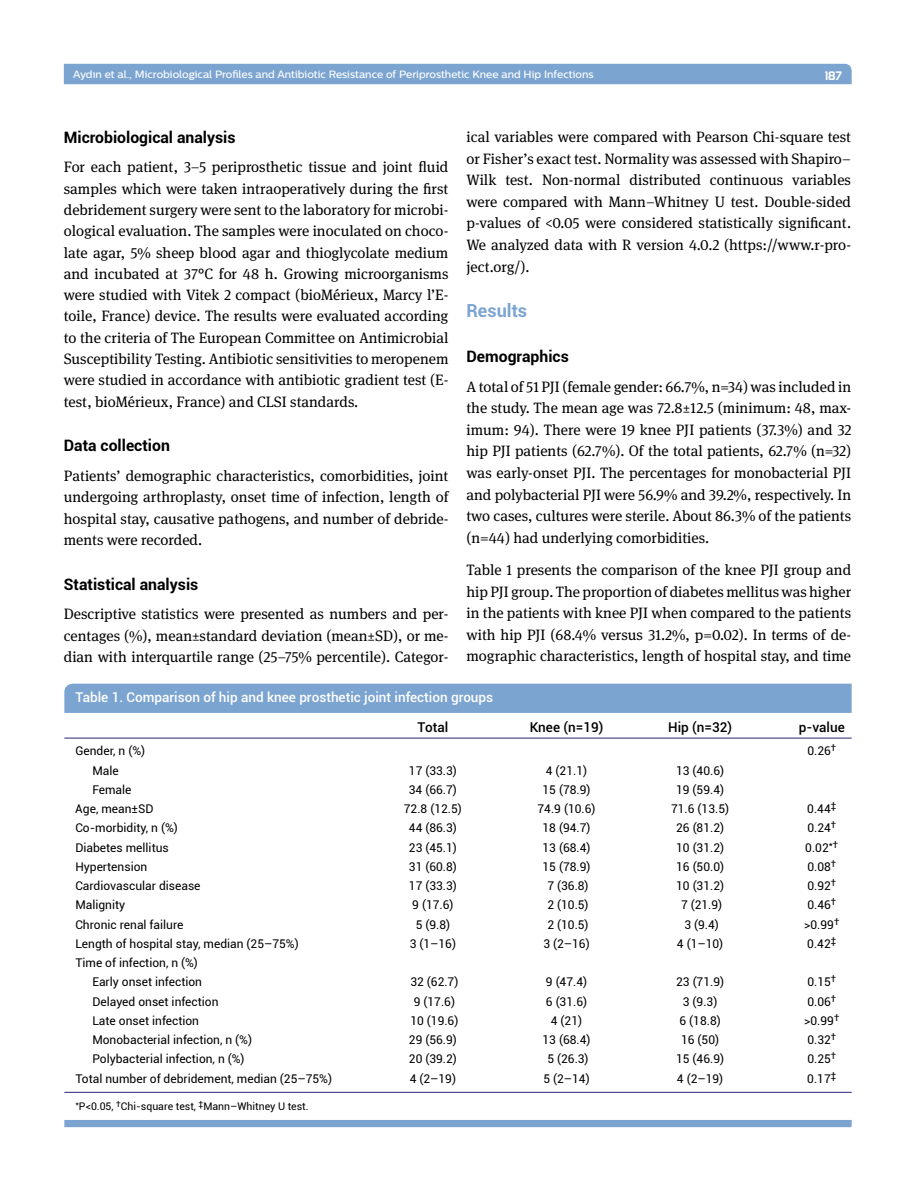
<style>
.page{position:relative;width:915px;height:1191px;background:#fff}
.page>*{position:absolute;margin:0;border:0;box-sizing:border-box;transform-origin:0 0}
.t1{font:700 18px "Roboto";color:#7ca4d1}
.t2{font:700 15.75px "Roboto";color:#000}
.t3{font:15px/21.6px "DG Meta Serif Science";color:#000;text-align:justify}
.t4{font:500 13.5px "Roboto";color:#fff}
.t5{font:500 13.5px "Roboto";color:#000}
.t6{font:12px/19.2px "Roboto";color:#000}
.t7{font:12px "Prototype";color:#fff}
.t8{font:500 10.5px "Centrale Sans";color:#fff}
.t9{font:10.5px "Roboto";color:#000}
</style>
<div class="page">
<div style="left:64px;top:64px;width:787px;height:20px;background:#7ca4d1"></div>
<div style="left:64px;top:683px;width:787px;height:30px;background:#7ca4d1"></div>
<div style="left:64px;top:1120px;width:787px;height:7px;background:#7ca4d1"></div>
<hr style="left:64px;top:738px;width:787px;height:1px;background:#2a2278">
<hr style="left:64px;top:1092px;width:787px;height:1px;background:#2a2278">
<p class="t8" style="left:73px;top:68px;width:522px">Aydın et al., Microbiological Profiles and Antibiotic Resistance of Periprosthetic Knee and Hip Infections</p>
<p class="t7" style="left:825px;top:68px;width:18px">187</p>
<p class="t2" style="left:64px;top:126px;width:173px">Microbiological analysis</p>
<p class="t3" style="left:64px;top:156px;width:386px">For each patient, 3–5 periprosthetic tissue and joint fluid samples which were taken intraoperatively during the first debridement surgery were sent to the laboratory for microbi&shy;ological evaluation. The samples were inoculated on choco&shy;late agar, 5% sheep blood agar and thioglycolate medium and incubated at 37°C for 48 h. Growing microorganisms were studied with Vitek 2 compact (bioMérieux, Marcy l’E&shy;toile, France) device. The results were evaluated according to the criteria of The European Committee on Antimicrobial Susceptibility Testing. Antibiotic sensitivities to meropenem were studied in accordance with antibiotic gradient test (E&shy;test, bioMérieux, France) and CLSI standards.</p>
<p class="t2" style="left:64px;top:434px;width:107px">Data collection</p>
<p class="t3" style="left:64px;top:465px;width:386px">Patients’ demographic characteristics, comorbidities, joint undergoing arthroplasty, onset time of infection, length of hospital stay, causative pathogens, and number of debride&shy;ments were recorded.</p>
<p class="t2" style="left:64px;top:573px;width:136px">Statistical analysis</p>
<p class="t3" style="left:64px;top:603px;width:386px">Descriptive statistics were presented as numbers and per&shy;centages (%), mean±standard deviation (mean±SD), or me&shy;dian with interquartile range (25–75% percentile). Categor-</p>
<p class="t3" style="left:466px;top:126px;width:386px">ical variables were compared with Pearson Chi-square test or Fisher’s exact test. Normality was assessed with Shapiro– Wilk test. Non-normal distributed continuous variables were compared with Mann–Whitney U test. Double-sided p-values of &lt;0.05 were considered statistically significant.<br>We analyzed data with R version 4.0.2 (https://www.r-pro&shy;ject.org/).</p>
<p class="t1" style="left:466px;top:297px;width:62px">Results</p>
<p class="t2" style="left:466px;top:345px;width:104px">Demographics</p>
<p class="t3" style="left:466px;top:375px;width:386px">A total of 51 PJI (female gender: 66.7%, n=34) was included in the study. The mean age was 72.8±12.5 (minimum: 48, max&shy;imum: 94). There were 19 knee PJI patients (37.3%) and 32 hip PJI patients (62.7%). Of the total patients, 62.7% (n=32) was early-onset PJI. The percentages for monobacterial PJI and polybacterial PJI were 56.9% and 39.2%, respectively. In two cases, cultures were sterile. About 86.3% of the patients (n=44) had underlying comorbidities.</p>
<p class="t3" style="left:466px;top:558px;width:386px">Table 1 presents the comparison of the knee PJI group and hip PJI group. The proportion of diabetes mellitus was higher in the patients with knee PJI when compared to the patients with hip PJI (68.4% versus 31.2%, p=0.02). In terms of de&shy;mographic characteristics, length of hospital stay, and time</p>
<p class="t4" style="left:75px;top:688px;width:419px">Table 1. Comparison of hip and knee prosthetic joint infection groups</p>
<p class="t5" style="left:417px;top:717px;width:32px">Total</p>
<p class="t5" style="left:529px;top:717px;width:75px">Knee (n=19)</p>
<p class="t5" style="left:668px;top:717px;width:65px">Hip (n=32)</p>
<p class="t5" style="left:798px;top:717px;width:47px">p-value</p>
<p class="t6" style="left:75px;top:741px;width:71px">Gender, n (%)</p>
<p class="t6" style="left:807px;top:741px;width:30px">0.26<sup>†</sup></p>
<p class="t6" style="left:92px;top:760px;width:28px">Male</p>
<p class="t6" style="left:409px;top:760px;width:49px">17 (33.3)</p>
<p class="t6" style="left:545px;top:760px;width:43px">4 (21.1)</p>
<p class="t6" style="left:676px;top:760px;width:49px">13 (40.6)</p>
<p class="t6" style="left:92px;top:779px;width:41px">Female</p>
<p class="t6" style="left:409px;top:779px;width:49px">34 (66.7)</p>
<p class="t6" style="left:542px;top:779px;width:49px">15 (78.9)</p>
<p class="t6" style="left:676px;top:779px;width:49px">19 (59.4)</p>
<p class="t6" style="left:75px;top:798px;width:80px">Age, mean±SD</p>
<p class="t6" style="left:404px;top:798px;width:59px">72.8 (12.5)</p>
<p class="t6" style="left:537px;top:798px;width:59px">74.9 (10.6)</p>
<p class="t6" style="left:671px;top:798px;width:59px">71.6 (13.5)</p>
<p class="t6" style="left:807px;top:798px;width:30px">0.44<sup>‡</sup></p>
<p class="t6" style="left:75px;top:818px;width:104px">Co-morbidity, n (%)</p>
<p class="t6" style="left:409px;top:818px;width:49px">44 (86.3)</p>
<p class="t6" style="left:542px;top:818px;width:49px">18 (94.7)</p>
<p class="t6" style="left:676px;top:818px;width:49px">26 (81.2)</p>
<p class="t6" style="left:807px;top:818px;width:30px">0.24<sup>†</sup></p>
<p class="t6" style="left:75px;top:837px;width:95px">Diabetes mellitus</p>
<p class="t6" style="left:409px;top:837px;width:49px">23 (45.1)</p>
<p class="t6" style="left:542px;top:837px;width:49px">13 (68.4)</p>
<p class="t6" style="left:676px;top:837px;width:49px">10 (31.2)</p>
<p class="t6" style="left:805px;top:837px;width:34px">0.02<sup>*†</sup></p>
<p class="t6" style="left:75px;top:856px;width:73px">Hypertension</p>
<p class="t6" style="left:409px;top:856px;width:49px">31 (60.8)</p>
<p class="t6" style="left:542px;top:856px;width:49px">15 (78.9)</p>
<p class="t6" style="left:676px;top:856px;width:49px">16 (50.0)</p>
<p class="t6" style="left:807px;top:856px;width:30px">0.08<sup>†</sup></p>
<p class="t6" style="left:75px;top:875px;width:127px">Cardiovascular disease</p>
<p class="t6" style="left:409px;top:875px;width:49px">17 (33.3)</p>
<p class="t6" style="left:547px;top:875px;width:43px">7 (36.8)</p>
<p class="t6" style="left:676px;top:875px;width:49px">10 (31.2)</p>
<p class="t6" style="left:807px;top:875px;width:30px">0.92<sup>†</sup></p>
<p class="t6" style="left:75px;top:895px;width:51px">Malignity</p>
<p class="t6" style="left:412px;top:895px;width:43px">9 (17.6)</p>
<p class="t6" style="left:547px;top:895px;width:43px">2 (10.5)</p>
<p class="t6" style="left:680px;top:895px;width:43px">7 (21.9)</p>
<p class="t6" style="left:807px;top:895px;width:30px">0.46<sup>†</sup></p>
<p class="t6" style="left:75px;top:914px;width:110px">Chronic renal failure</p>
<p class="t6" style="left:415px;top:914px;width:36px">5 (9.8)</p>
<p class="t6" style="left:547px;top:914px;width:43px">2 (10.5)</p>
<p class="t6" style="left:684px;top:914px;width:36px">3 (9.4)</p>
<p class="t6" style="left:804px;top:914px;width:37px">&gt;0.99<sup>†</sup></p>
<p class="t6" style="left:75px;top:933px;width:225px">Length of hospital stay, median (25–75%)</p>
<p class="t6" style="left:409px;top:933px;width:48px">3 (1–16)</p>
<p class="t6" style="left:543px;top:933px;width:48px">3 (2–16)</p>
<p class="t6" style="left:676px;top:933px;width:48px">4 (1–10)</p>
<p class="t6" style="left:807px;top:933px;width:30px">0.42<sup>‡</sup></p>
<p class="t6" style="left:92px;top:952px;width:111px;text-indent:-17px">Time of infection, n (%)<br>Early onset infection</p>
<p class="t6" style="left:410px;top:972px;width:49px">32 (62.7)</p>
<p class="t6" style="left:545px;top:972px;width:43px">9 (47.4)</p>
<p class="t6" style="left:676px;top:972px;width:49px">23 (71.9)</p>
<p class="t6" style="left:807px;top:972px;width:30px">0.15<sup>†</sup></p>
<p class="t6" style="left:92px;top:991px;width:128px">Delayed onset infection</p>
<p class="t6" style="left:413px;top:991px;width:43px">9 (17.6)</p>
<p class="t6" style="left:545px;top:991px;width:43px">6 (31.6)</p>
<p class="t6" style="left:682px;top:991px;width:36px">3 (9.3)</p>
<p class="t6" style="left:807px;top:991px;width:30px">0.06<sup>†</sup></p>
<p class="t6" style="left:92px;top:1010px;width:108px">Late onset infection</p>
<p class="t6" style="left:410px;top:1010px;width:49px">10 (19.6)</p>
<p class="t6" style="left:550px;top:1010px;width:33px">4 (21)</p>
<p class="t6" style="left:679px;top:1010px;width:43px">6 (18.8)</p>
<p class="t6" style="left:804px;top:1010px;width:37px">&gt;0.99<sup>†</sup></p>
<p class="t6" style="left:92px;top:1029px;width:161px">Monobacterial infection, n (%)</p>
<p class="t6" style="left:409px;top:1029px;width:49px">29 (56.9)</p>
<p class="t6" style="left:542px;top:1029px;width:49px">13 (68.4)</p>
<p class="t6" style="left:681px;top:1029px;width:40px">16 (50)</p>
<p class="t6" style="left:807px;top:1029px;width:30px">0.32<sup>†</sup></p>
<p class="t6" style="left:92px;top:1049px;width:154px">Polybacterial infection, n (%)</p>
<p class="t6" style="left:409px;top:1049px;width:49px">20 (39.2)</p>
<p class="t6" style="left:547px;top:1049px;width:43px">5 (26.3)</p>
<p class="t6" style="left:676px;top:1049px;width:49px">15 (46.9)</p>
<p class="t6" style="left:807px;top:1049px;width:30px">0.25<sup>†</sup></p>
<p class="t6" style="left:75px;top:1068px;width:258px">Total number of debridement, median (25–75%)</p>
<p class="t6" style="left:409px;top:1068px;width:48px">4 (2–19)</p>
<p class="t6" style="left:543px;top:1068px;width:48px">5 (2–14)</p>
<p class="t6" style="left:676px;top:1068px;width:48px">4 (2–19)</p>
<p class="t6" style="left:807px;top:1068px;width:30px">0.17<sup>‡</sup></p>
<p class="t9" style="left:75px;top:1099px;width:235px"><sup>*</sup>P&lt;0.05, <sup>†</sup>Chi-square test, <sup>‡</sup>Mann–Whitney U test.</p>
</div>
